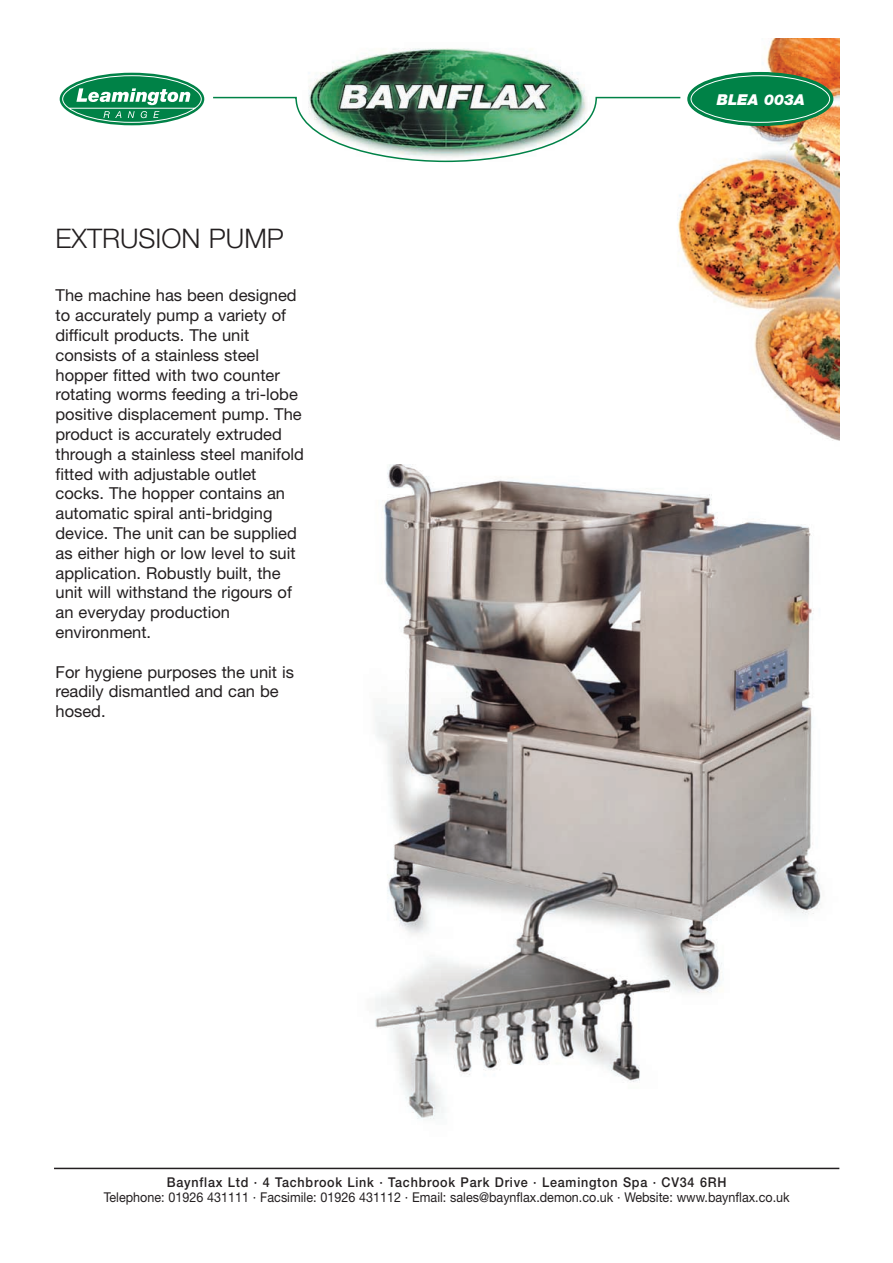
<style>
.page{position:relative;width:893px;height:1263px;background:#fff}
.page>*{position:absolute;margin:0;border:0;box-sizing:border-box;transform-origin:0 0}
.t1{font:300 27px "Helvetica Neue";color:#231f20}
.t2{font:italic 900 16.8px "Helvetica Neue";color:#fff}
.t3{font:16.5px/19.8px "Helvetica Neue";color:#231f20}
.t4{font:italic 900 15px "Helvetica Neue";color:#fff}
.t5{font:13.5px "Helvetica Neue";color:#231f20;scale:.93 1}
.t6{font:500 13.5px "Helvetica Neue";letter-spacing:.06em;color:#231f20;scale:.93 1}
</style>
<div class="page">
<img style="left:677px;top:38px;width:162px;height:403px">
<img style="left:308px;top:48px;width:277px;height:48px">
<div style="left:60px;top:73px;width:144px;height:52px;background:#008247;border-radius:50%"></div>
<svg style="left:62px;top:75px;width:140px;height:48px"></svg>
<div style="left:687px;top:72px;width:146px;height:54px;background:#008247;border:2px solid #008247;border-radius:50%"></div>
<div style="left:690px;top:75px;width:140px;height:48px;border:1px solid #fff;border-radius:50%"></div>
<svg style="left:213px;top:96px;width:468px;height:67px"></svg>
<img style="left:375px;top:464px;width:446px;height:655px">
<hr style="left:54px;top:1168px;width:785px;height:1px;background:#231f20">
<h1 class="t1" style="left:56px;top:229px;width:230px">EXTRUSION PUMP</h1>
<p class="t3" style="left:56px;top:287px;width:250px">The machine has been designed to accurately pump a variety of difficult products. The unit consists of a stainless steel hopper fitted with two counter rotating worms feeding a tri-lobe positive displacement pump. The product is accurately extruded through a stainless steel manifold fitted with adjustable outlet cocks. The hopper contains an automatic spiral anti-bridging device. The unit can be supplied as either high or low level to suit application. Robustly built, the unit will withstand the rigours of an everyday production environment.</p>
<p class="t3" style="left:56px;top:663px;width:240px">For hygiene purposes the unit is readily dismantled and can be hosed.</p>
<p class="t2" style="left:712px;top:93px;width:100px">BCAM015A</p>
<p class="t4" style="left:717px;top:95px;width:90px">BLEA 003A</p>
<p class="t6" style="left:167px;top:1178px;width:603px">Baynflax Ltd · 4 Tachbrook Link · Tachbrook Park Drive · Leamington Spa · CV34 6RH</p>
<p class="t5" style="left:104px;top:1193px;width:739px">Telephone: 01926 431111 · Facsimile: 01926 431112 · Email: sales@baynflax.demon.co.uk · Website: www.baynflax.co.uk</p>
</div>
